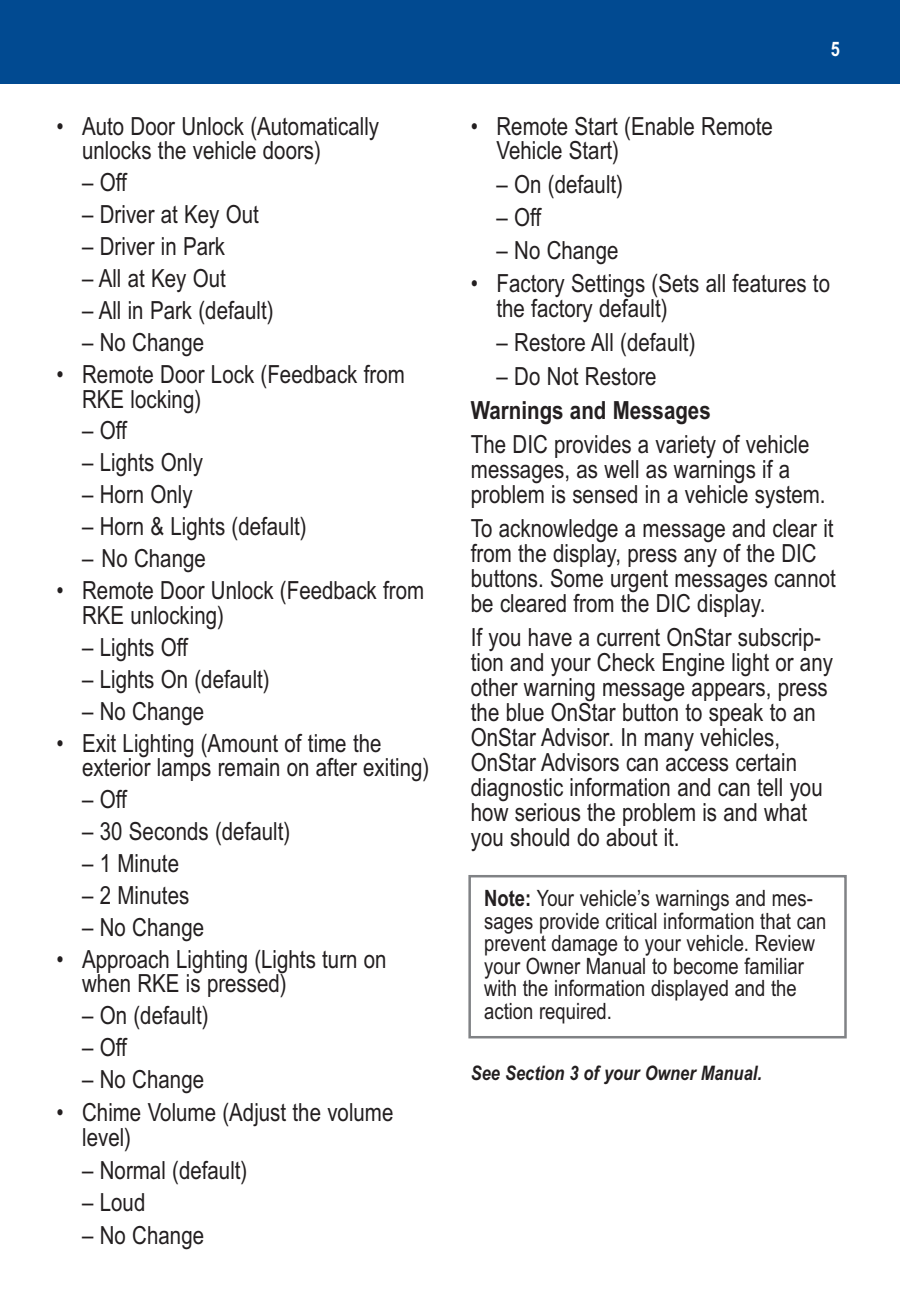
<style>
.page{position:relative;width:900px;height:1296px;background:#fff}
.page>*{position:absolute;margin:0;border:0;box-sizing:border-box;transform-origin:0 0}
.t1{font:25px/25px "Arial Narrow";color:#231f20}
.t2{font:700 25px "Arial Narrow";color:#231f20}
.t3{font:22.5px/22.5px "Arial Narrow";color:#231f20}
.t4{font:italic 700 20px "Arial Narrow";color:#231f20}
.t5{font:700 20px "Arial Narrow";color:#fff}
.s1{font-weight:700}
</style>
<div class="page">
<div style="left:0;top:0;width:899px;height:83px;background:#014a91"></div>
<div style="left:468px;top:875px;width:378px;height:163px;border:2px solid #808285"></div>
<p class="t1" style="left:82px;top:114px;width:298px;line-height:24.2px;text-indent:-26px">• Auto Door Unlock (Automatically unlocks the vehicle doors)</p>
<p class="t1" style="left:82px;top:170px;width:46px">– Off</p>
<p class="t1" style="left:82px;top:202px;width:178px">– Driver at Key Out</p>
<p class="t1" style="left:82px;top:234px;width:144px">– Driver in Park</p>
<p class="t1" style="left:82px;top:266px;width:145px">– All at Key Out</p>
<p class="t1" style="left:82px;top:298px;width:193px">– All in Park (default)</p>
<p class="t1" style="left:82px;top:330px;width:123px">– No Change</p>
<p class="t1" style="left:82px;top:363px;width:324px;line-height:24.2px;text-indent:-26px">• Remote Door Lock (Feedback from<br>RKE locking)</p>
<p class="t1" style="left:82px;top:418px;width:46px">– Off</p>
<p class="t1" style="left:82px;top:450px;width:122px">– Lights Only</p>
<p class="t1" style="left:82px;top:482px;width:112px">– Horn Only</p>
<p class="t1" style="left:82px;top:514px;width:226px">– Horn &amp; Lights (default)</p>
<p class="t1" style="left:82px;top:546px;width:125px">– No Change</p>
<p class="t1" style="left:82px;top:579px;width:343px;line-height:24.2px;text-indent:-26px">• Remote Door Unlock (Feedback from<br>RKE unlocking)</p>
<p class="t1" style="left:82px;top:635px;width:107px">– Lights Off</p>
<p class="t1" style="left:82px;top:667px;width:189px">– Lights On (default)</p>
<p class="t1" style="left:82px;top:699px;width:123px">– No Change</p>
<p class="t1" style="left:82px;top:731px;width:348px;line-height:24.2px;text-indent:-26px">• Exit Lighting (Amount of time the exterior lamps remain on after exiting)</p>
<p class="t1" style="left:82px;top:787px;width:46px">– Off</p>
<p class="t1" style="left:82px;top:819px;width:209px">– 30 Seconds (default)</p>
<p class="t1" style="left:82px;top:851px;width:98px">– 1 Minute</p>
<p class="t1" style="left:82px;top:883px;width:109px">– 2 Minutes</p>
<p class="t1" style="left:82px;top:915px;width:123px">– No Change</p>
<p class="t1" style="left:82px;top:947px;width:306px;line-height:24.2px;text-indent:-26px">• Approach Lighting (Lights turn on when RKE is pressed)</p>
<p class="t1" style="left:82px;top:1003px;width:128px">– On (default)</p>
<p class="t1" style="left:82px;top:1035px;width:46px">– Off</p>
<p class="t1" style="left:82px;top:1067px;width:123px">– No Change</p>
<p class="t1" style="left:82px;top:1100px;width:313px;text-indent:-26px">• Chime Volume (Adjust the volume level)</p>
<p class="t1" style="left:82px;top:1157px;width:167px">– Normal (default)</p>
<p class="t1" style="left:82px;top:1190px;width:65px">– Loud</p>
<p class="t1" style="left:82px;top:1223px;width:123px">– No Change</p>
<p class="t5" style="left:830px;top:37px;width:11px">5</p>
<p class="t1" style="left:496px;top:114px;width:278px;line-height:24.2px;text-indent:-26px">• Remote Start (Enable Remote<br>Vehicle Start)</p>
<p class="t1" style="left:496px;top:171px;width:128px">– On (default)</p>
<p class="t1" style="left:496px;top:205px;width:46px">– Off</p>
<p class="t1" style="left:496px;top:238px;width:123px">– No Change</p>
<p class="t1" style="left:496px;top:272px;width:335px;line-height:24.2px;text-indent:-26px">• Factory Settings (Sets all features to the factory default)</p>
<p class="t1" style="left:496px;top:329px;width:200px">– Restore All (default)</p>
<p class="t1" style="left:496px;top:363px;width:162px">– Do Not Restore</p>
<p class="t2" style="left:470px;top:395px;width:241px">Warnings and Messages</p>
<p class="t1" style="left:470px;top:431px;width:356px">The DIC provides a variety of vehicle messages, as well as warnings if a problem is sensed in a vehicle system.</p>
<p class="t1" style="left:470px;top:515px;width:366px">To acknowledge a message and clear it from the display, press any of the DIC buttons. Some urgent messages cannot be cleared from the DIC display.</p>
<p class="t1" style="left:470px;top:624px;width:363px">If you have a current OnStar subscrip&shy;tion and your Check Engine light or any other warning message appears, press the blue OnStar button to speak to an OnStar Advisor. In many vehicles, OnStar Advisors can access certain diagnostic information and can tell you how serious the problem is and what you should do about it.</p>
<p class="t3" style="left:484px;top:887px;width:344px"><span class="s1">Note:</span> Your vehicle’s warnings and mes&shy;sages provide critical information that can prevent damage to your vehicle. Review your Owner Manual to become familiar with the information displayed and the action required.</p>
<p class="t4" style="left:470px;top:1061px;width:292px">See Section 3 of your Owner Manual.</p>
</div>
